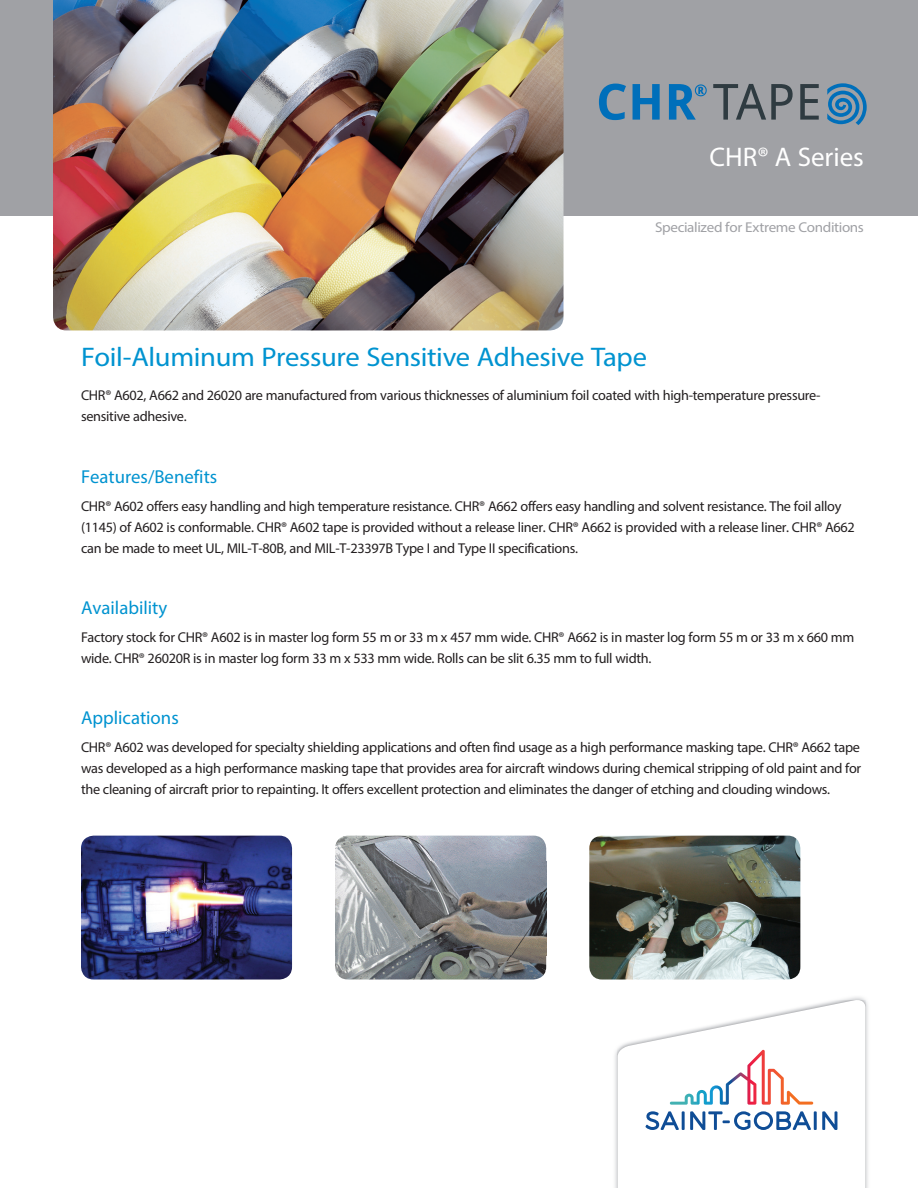
<style>
.page{position:relative;width:918px;height:1188px;background:#fff}
.page>*{position:absolute;margin:0;border:0;box-sizing:border-box;transform-origin:0 0}
.t1{font:27px "Myriad Pro";letter-spacing:-.015em;color:#0093d0;scale:1.06 1}
.t2{font:27px "Myriad Pro";color:#fff}
.t3{font:18.75px "Myriad Pro";color:#0093d0}
.t4{font:14.25px/21px "Myriad Pro";letter-spacing:-.02em;color:#231f20}
.t5{font:14.25px "Myriad Pro";letter-spacing:-.025em;color:#a0a1a5;scale:1.06 1}
</style>
<div class="page">
<div style="left:0;top:0;width:918px;height:216px;background:#a0a1a5"></div>
<img style="left:615px;top:997px;width:253px;height:191px">
<svg style="left:618px;top:1000px;width:247px;height:188px"></svg>
<svg style="left:645px;top:1111px;width:34px;height:19px"></svg>
<hr style="left:682px;top:1111px;width:3px;height:19px;background:#0f4d96">
<svg style="left:690px;top:1111px;width:121px;height:19px"></svg>
<hr style="left:814px;top:1111px;width:3px;height:19px;background:#0f4d96">
<svg style="left:822px;top:1111px;width:15px;height:19px"></svg>
<svg style="left:670px;top:1050px;width:143px;height:55px"></svg>
<img style="left:53px;top:0;width:511px;height:330px">
<svg style="left:827px;top:83px;width:40px;height:42px"></svg>
<svg style="left:599px;top:84px;width:27px;height:36px"></svg>
<svg style="left:633px;top:84px;width:27px;height:36px"></svg>
<svg style="left:669px;top:84px;width:38px;height:36px"></svg>
<svg style="left:713px;top:84px;width:80px;height:36px"></svg>
<svg style="left:800px;top:84px;width:19px;height:36px"></svg>
<img style="left:81px;top:836px;width:211px;height:144px">
<img style="left:589px;top:836px;width:211px;height:144px">
<img style="left:335px;top:836px;width:211px;height:144px">
<h1 class="t2" style="left:710px;top:141px;width:156px">CHR® A Series</h1>
<p class="t5" style="left:655px;top:219px;width:199px">Specialized for Extreme Conditions</p>
<h1 class="t1" style="left:81px;top:340px;width:536px">Foil-Aluminum Pressure Sensitive Adhesive Tape</h1>
<p class="t4" style="left:81px;top:385px;width:741px">CHR® A602, A662 and 26020 are manufactured from various thicknesses of aluminium foil coated with high-temperature pressure&shy;sensitive adhesive.</p>
<h2 class="t3" style="left:81px;top:465px;width:138px">Features/Benefits</h2>
<p class="t4" style="left:81px;top:495px;width:775px">CHR® A602 offers easy handling and high temperature resistance. CHR® A662 offers easy handling and solvent resistance. The foil alloy (1145) of A602 is conformable. CHR® A602 tape is provided without a release liner. CHR® A662 is provided with a release liner. CHR® A662 can be made to meet UL, MIL-T-80B, and MIL-T-23397B Type I and Type II specifications.</p>
<h2 class="t3" style="left:81px;top:596px;width:88px">Availability</h2>
<p class="t4" style="left:81px;top:626px;width:775px">Factory stock for CHR® A602 is in master log form 55 m or 33 m x 457 mm wide. CHR® A662 is in master log form 55 m or 33 m x 660 mm wide. CHR® 26020R is in master log form 33 m x 533 mm wide. Rolls can be slit 6.35 mm to full width.</p>
<h2 class="t3" style="left:81px;top:707px;width:99px">Applications</h2>
<p class="t4" style="left:81px;top:737px;width:782px;text-align:justify">CHR® A602 was developed for specialty shielding applications and often find usage as a high performance masking tape. CHR® A662 tape was developed as a high performance masking tape that provides area for aircraft windows during chemical stripping of old paint and for the cleaning of aircraft prior to repainting. It offers excellent protection and eliminates the danger of etching and clouding windows.</p>
</div>
